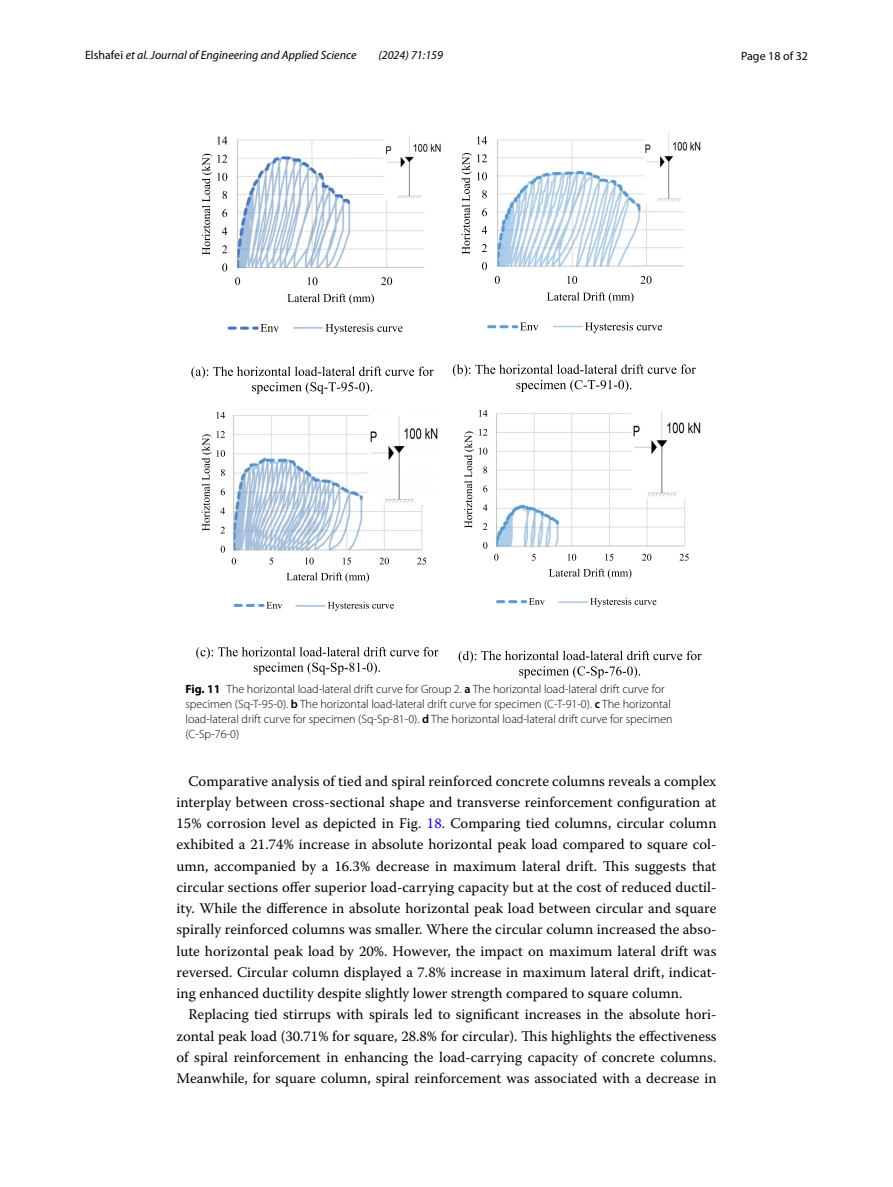
<style>
.page{position:relative;width:893px;height:1187px;background:#fff}
.page>*{position:absolute;margin:0;border:0;box-sizing:border-box;transform-origin:0 0}
.t1{font:14.7px/21.3px "Warnock Pro";letter-spacing:.005em;color:#000;text-align:justify}
.t2{font:300 12px/15px "Myriad Pro";color:#000}
.t3{font:italic 12px "Myriad Pro";color:#000}
.t4{font:12px "Myriad Pro";color:#000}
.s1{font-style:normal}
.s2{font-weight:700}
.s3{font-weight:600}
.s4{color:#00f}
</style>
<div class="page">
<img style="left:233px;top:133px;width:468px;height:473px">
<svg style="left:222px;top:263px;width:5px;height:8px"></svg>
<svg style="left:217px;top:136px;width:10px;height:8px"></svg>
<svg style="left:235px;top:277px;width:157px;height:8px"></svg>
<svg style="left:202px;top:154px;width:25px;height:101px"></svg>
<svg style="left:287px;top:294px;width:87px;height:10px"></svg>
<svg style="left:229px;top:324px;width:50px;height:8px"></svg>
<svg style="left:325px;top:323px;width:78px;height:11px"></svg>
<svg style="left:482px;top:262px;width:5px;height:8px"></svg>
<svg style="left:477px;top:136px;width:10px;height:8px"></svg>
<svg style="left:495px;top:276px;width:156px;height:8px"></svg>
<svg style="left:462px;top:153px;width:25px;height:101px"></svg>
<svg style="left:547px;top:292px;width:86px;height:11px"></svg>
<svg style="left:489px;top:322px;width:49px;height:8px"></svg>
<svg style="left:585px;top:322px;width:77px;height:11px"></svg>
<svg style="left:453px;top:364px;width:243px;height:28px"></svg>
<svg style="left:191px;top:366px;width:243px;height:28px"></svg>
<svg style="left:196px;top:647px;width:242px;height:27px"></svg>
<svg style="left:459px;top:650px;width:243px;height:28px"></svg>
<svg style="left:221px;top:545px;width:4px;height:7px"></svg>
<svg style="left:216px;top:412px;width:9px;height:6px"></svg>
<svg style="left:232px;top:557px;width:194px;height:7px"></svg>
<svg style="left:202px;top:431px;width:23px;height:102px"></svg>
<svg style="left:286px;top:572px;width:83px;height:10px"></svg>
<svg style="left:235px;top:602px;width:47px;height:6px"></svg>
<svg style="left:328px;top:601px;width:66px;height:9px"></svg>
<svg style="left:483px;top:542px;width:4px;height:7px"></svg>
<svg style="left:479px;top:410px;width:8px;height:6px"></svg>
<svg style="left:494px;top:553px;width:195px;height:7px"></svg>
<svg style="left:464px;top:429px;width:23px;height:101px"></svg>
<svg style="left:549px;top:568px;width:82px;height:11px"></svg>
<svg style="left:497px;top:598px;width:48px;height:7px"></svg>
<svg style="left:590px;top:597px;width:66px;height:10px"></svg>
<p class="t3" style="left:85px;top:48px;width:273px"><span class="s1">Elshafei</span> et al. Journal of Engineering and Applied Science</p>
<p class="t3" style="left:378px;top:48px;width:66px">(2024) 71:159</p>
<p class="t4" style="left:741px;top:48px;width:68px">Page 18 of 32</p>
<p class="t2" style="left:185px;top:682px;width:489px"><span class="s2">Fig. 11</span> The horizontal load-lateral drift curve for Group 2. <span class="s3">a</span> The horizontal load-lateral drift curve for specimen (Sq-T-95-0). <span class="s3">b</span> The horizontal load-lateral drift curve for specimen (C-T-91-0). <span class="s3">c</span> The horizontal load-lateral drift curve for specimen (Sq-Sp-81-0). <span class="s3">d</span> The horizontal load-lateral drift curve for specimen (C-Sp-76-0)</p>
<p class="t1" style="left:176px;top:770px;width:542px;text-indent:12px">Comparative analysis of tied and spiral reinforced concrete columns reveals a complex interplay between cross-sectional shape and transverse reinforcement configuration at 15% corrosion level as depicted in Fig. <span class="s4">18</span>. Comparing tied columns, circular column exhibited a 21.74% increase in absolute horizontal peak load compared to square col&shy;umn, accompanied by a 16.3% decrease in maximum lateral drift. This suggests that circular sections offer superior load-carrying capacity but at the cost of reduced ductil&shy;ity. While the difference in absolute horizontal peak load between circular and square spirally reinforced columns was smaller. Where the circular column increased the abso&shy;lute horizontal peak load by 20%. However, the impact on maximum lateral drift was reversed. Circular column displayed a 7.8% increase in maximum lateral drift, indicat&shy;ing enhanced ductility despite slightly lower strength compared to square column.</p>
<p class="t1" style="left:176px;top:1003px;width:542px;text-indent:12px">Replacing tied stirrups with spirals led to significant increases in the absolute hori&shy;zontal peak load (30.71% for square, 28.8% for circular). This highlights the effectiveness of spiral reinforcement in enhancing the load-carrying capacity of concrete columns.<br>Meanwhile, for square column, spiral reinforcement was associated with a decrease in</p>
</div>
